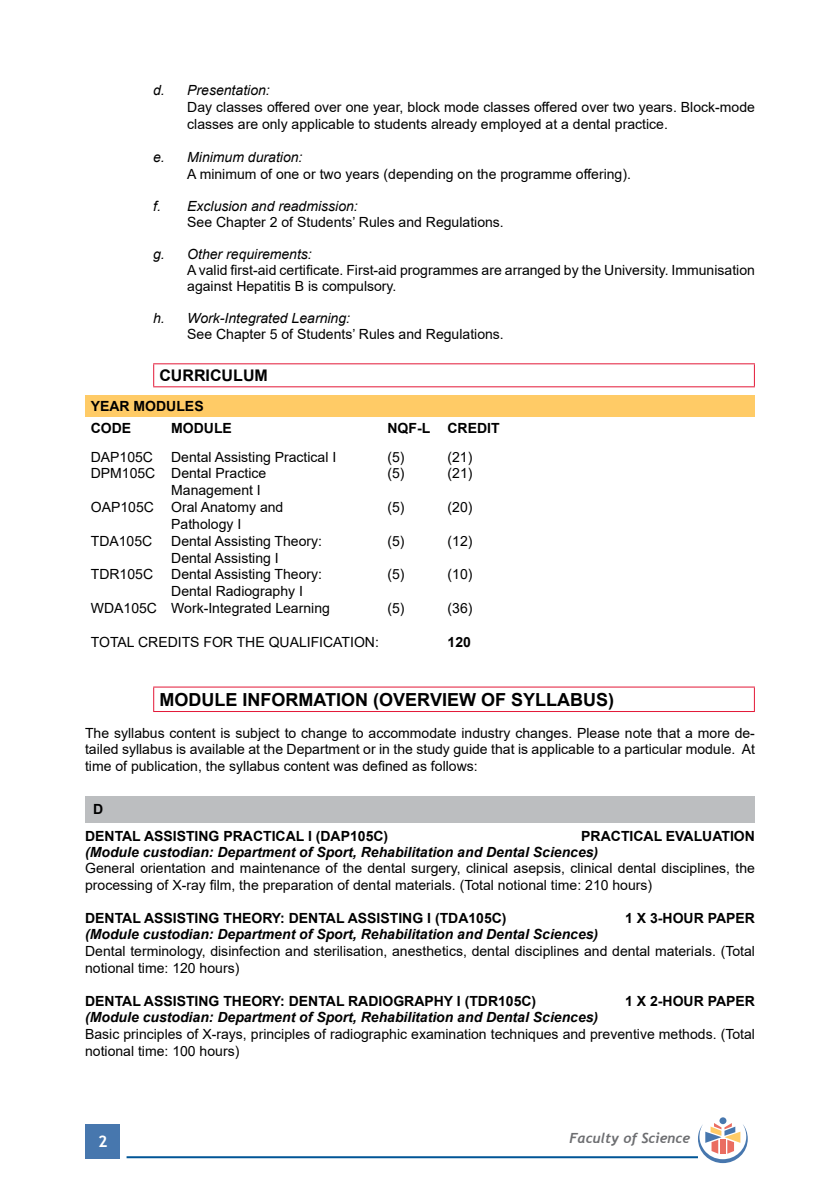
<style>
.page{position:relative;width:840px;height:1191px;background:#fff}
.page>*{position:absolute;margin:0;border:0;box-sizing:border-box;transform-origin:0 0}
.t1{font:700 18px "Arial";color:#000}
.t2{font:700 16px "Arial";color:#000}
.t3{font:700 16px "Trebuchet MS";color:#fff}
.t4{font:14px/16.8px "Arial";color:#000}
.t5{font:700 14px/21.6px "Arial";color:#000}
.t6{font:italic 700 14px "Arial";color:#000}
.t7{font:italic 14px "Arial";color:#000}
.t8{font:italic 700 14px "Trebuchet";color:#6d6e71}
</style>
<div class="page">
<div style="left:86px;top:1124px;width:34px;height:34px;background:#4777ae"></div>
<hr style="left:126px;top:1156px;width:571px;height:2px;background:#005596">
<div style="left:719px;top:1117px;width:7px;height:7px;background:#4777ae;border-radius:50%"></div>
<svg style="left:697px;top:1123px;width:50px;height:40px"></svg>
<hr style="left:153px;top:363px;width:601px;height:1px;background:#e31837">
<svg style="left:153px;top:364px;width:1px;height:22px"></svg>
<svg style="left:753px;top:364px;width:1px;height:22px"></svg>
<hr style="left:153px;top:386px;width:601px;height:1px;background:#e31837">
<div style="left:85px;top:395px;width:669px;height:22px;background:#ffcb66"></div>
<hr style="left:153px;top:686px;width:601px;height:1px;background:#e31837">
<svg style="left:153px;top:687px;width:1px;height:24px"></svg>
<svg style="left:753px;top:687px;width:1px;height:24px"></svg>
<hr style="left:153px;top:711px;width:601px;height:1px;background:#e31837">
<div style="left:85px;top:796px;width:669px;height:26px;background:#bcbec0"></div>
<p class="t7" style="left:153px;top:81px;width:118px">d. Presentation:</p>
<p class="t4" style="left:187px;top:99px;width:569px">Day classes offered over one year, block mode classes offered over two years. Block-mode classes are only applicable to students already employed at a dental practice.</p>
<p class="t7" style="left:153px;top:148px;width:151px">e. Minimum duration:</p>
<p class="t4" style="left:187px;top:166px;width:445px">A minimum of one or two years (depending on the programme offering).</p>
<p class="t7" style="left:153px;top:197px;width:206px">f. Exclusion and readmission:</p>
<p class="t4" style="left:187px;top:214px;width:318px">See Chapter 2 of Students’ Rules and Regulations.</p>
<p class="t7" style="left:153px;top:245px;width:160px">g. Other requirements:</p>
<p class="t4" style="left:187px;top:262px;width:569px;line-height:16px">A valid first-aid certificate. First-aid programmes are arranged by the University. Immunisation against Hepatitis B is compulsory.</p>
<p class="t7" style="left:153px;top:309px;width:198px">h. Work-Integrated Learning:</p>
<p class="t4" style="left:187px;top:326px;width:318px">See Chapter 5 of Students’ Rules and Regulations.</p>
<p class="t2" style="left:159px;top:364px;width:110px">CURRICULUM</p>
<p class="t5" style="left:91px;top:395px;width:114px">YEAR MODULES<br>CODE</p>
<p class="t5" style="left:171px;top:417px;width:62px">MODULE</p>
<p class="t5" style="left:387px;top:417px;width:114px">NQF-L CREDIT</p>
<p class="t4" style="left:91px;top:448px;width:64px">DAP105C</p>
<p class="t4" style="left:171px;top:448px;width:166px">Dental Assisting Practical I</p>
<p class="t4" style="left:387px;top:448px;width:19px">(5)</p>
<p class="t4" style="left:447px;top:448px;width:26px">(21)</p>
<p class="t4" style="left:91px;top:465px;width:177px">DPM105C Dental Practice</p>
<p class="t4" style="left:387px;top:465px;width:19px">(5)</p>
<p class="t4" style="left:447px;top:465px;width:26px">(21)</p>
<p class="t4" style="left:91px;top:482px;width:194px;text-indent:80px">Management I<br>OAP105C Oral Anatomy and</p>
<p class="t4" style="left:387px;top:499px;width:19px">(5)</p>
<p class="t4" style="left:447px;top:499px;width:26px">(20)</p>
<p class="t4" style="left:171px;top:515px;width:72px">Pathology I</p>
<p class="t4" style="left:91px;top:532px;width:63px">TDA105C</p>
<p class="t4" style="left:171px;top:532px;width:152px">Dental Assisting Theory:</p>
<p class="t4" style="left:387px;top:532px;width:19px">(5)</p>
<p class="t4" style="left:447px;top:532px;width:26px">(12)</p>
<p class="t4" style="left:171px;top:549px;width:109px">Dental Assisting I</p>
<p class="t4" style="left:91px;top:566px;width:64px">TDR105C</p>
<p class="t4" style="left:171px;top:566px;width:152px">Dental Assisting Theory:</p>
<p class="t4" style="left:387px;top:566px;width:19px">(5)</p>
<p class="t4" style="left:447px;top:566px;width:26px">(10)</p>
<p class="t4" style="left:91px;top:583px;width:240px;text-indent:80px">Dental Radiography I<br>WDA105C Work-Integrated Learning</p>
<p class="t4" style="left:387px;top:599px;width:19px">(5)</p>
<p class="t4" style="left:447px;top:599px;width:26px">(36)</p>
<p class="t4" style="left:91px;top:633px;width:289px">TOTAL CREDITS FOR THE QUALIFICATION:</p>
<p class="t5" style="left:447px;top:631px;width:25px">120</p>
<p class="t1" style="left:159px;top:687px;width:456px">MODULE INFORMATION (OVERVIEW OF SYLLABUS)</p>
<p class="t4" style="left:85px;top:724px;width:671px;text-align:justify">The syllabus content is subject to change to accommodate industry changes. Please note that a more de&shy;tailed syllabus is available at the Department or in the study guide that is applicable to a particular module. At time of publication, the syllabus content was defined as follows:</p>
<p class="t5" style="left:85px;top:796px;width:304px;line-height:26.4px;text-indent:8px">D<br>DENTAL ASSISTING PRACTICAL I (DAP105C)</p>
<p class="t5" style="left:581px;top:825px;width:175px">PRACTICAL EVALUATION</p>
<p class="t6" style="left:85px;top:842px;width:514px">(Module custodian: Department of Sport, Rehabilitation and Dental Sciences)</p>
<p class="t4" style="left:85px;top:860px;width:671px">General orientation and maintenance of the dental surgery, clinical asepsis, clinical dental disciplines, the processing of X-ray film, the preparation of dental materials. (Total notional time: 210 hours)</p>
<p class="t5" style="left:85px;top:907px;width:423px">DENTAL ASSISTING THEORY: DENTAL ASSISTING I (TDA105C)</p>
<p class="t5" style="left:624px;top:907px;width:131px">1 X 3-HOUR PAPER</p>
<p class="t6" style="left:85px;top:925px;width:514px">(Module custodian: Department of Sport, Rehabilitation and Dental Sciences)</p>
<p class="t4" style="left:85px;top:943px;width:671px">Dental terminology, disinfection and sterilisation, anesthetics, dental disciplines and dental materials. (Total notional time: 120 hours)</p>
<p class="t5" style="left:85px;top:990px;width:452px">DENTAL ASSISTING THEORY: DENTAL RADIOGRAPHY I (TDR105C)</p>
<p class="t5" style="left:625px;top:990px;width:131px">1 X 2-HOUR PAPER</p>
<p class="t6" style="left:85px;top:1008px;width:514px">(Module custodian: Department of Sport, Rehabilitation and Dental Sciences)</p>
<p class="t4" style="left:85px;top:1025px;width:671px">Basic principles of X-rays, principles of radiographic examination techniques and preventive methods. (Total notional time: 100 hours)</p>
<p class="t3" style="left:98px;top:1131px;width:11px">2</p>
<p class="t8" style="left:569px;top:1129px;width:122px">Faculty of Science</p>
</div>
